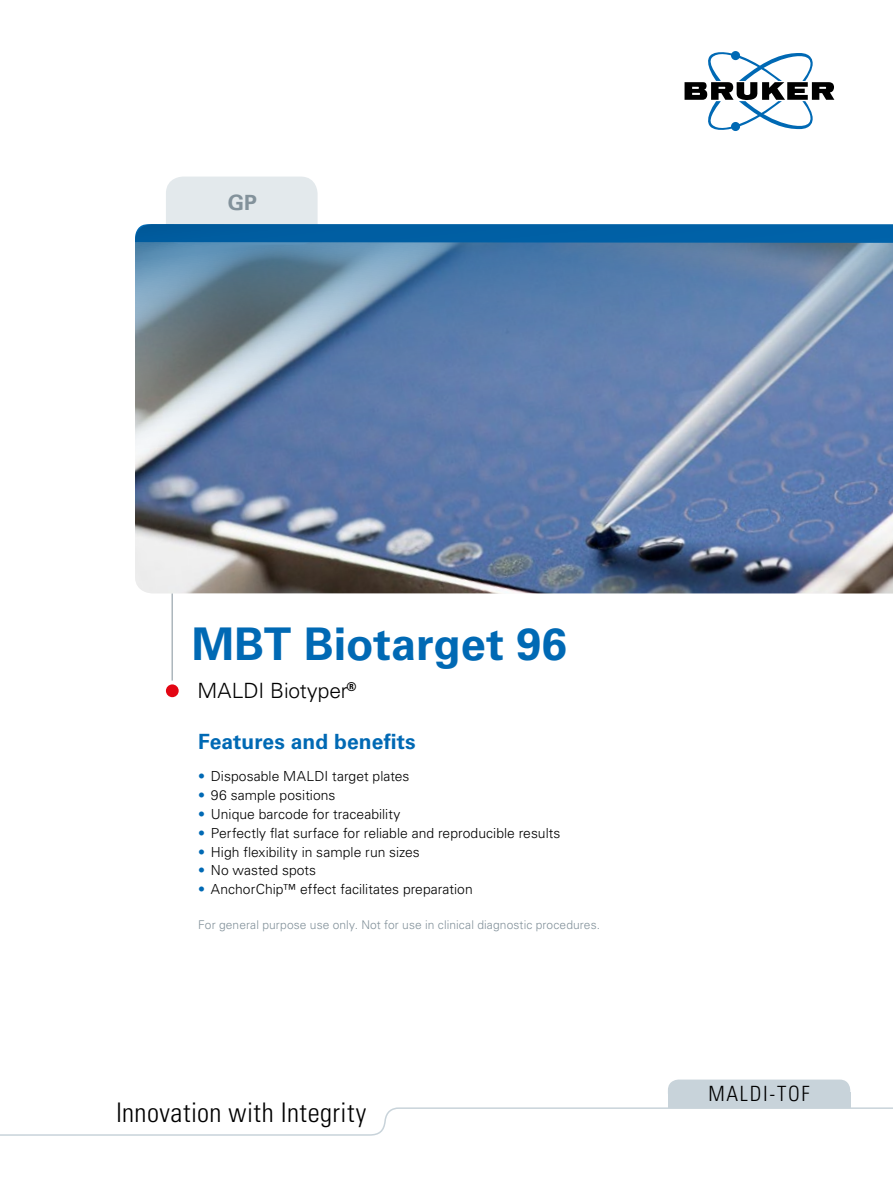
<style>
.page{position:relative;width:893px;height:1187px;background:#fff}
.page>*{position:absolute;margin:0;border:0;box-sizing:border-box;transform-origin:0 0}
.t1{font:700 45px "Univers LT Std";color:#0069b4}
.t2{font:300 condensed 27px "Univers LT Std";letter-spacing:.015em;color:#000}
.t3{font:700 21px "Univers LT Std";letter-spacing:.005em;color:#0069b4}
.t4{font:300 21px "Univers LT Std";letter-spacing:-.005em;color:#000}
.t5{font:300 condensed 21px "Univers LT Std";letter-spacing:.08em;color:#000}
.t6{font:700 21px "Univers LT Std";color:#83929b}
.t7{font:300 13.8px "Univers LT Std";letter-spacing:.005em;color:#000}
.t8{font:300 12px "Univers LT Std";letter-spacing:.01em;color:#83929b}
.s1{color:#0069b4}
</style>
<div class="page">
<hr style="left:172px;top:576px;width:1px;height:104px;background:#83929b">
<svg style="left:684px;top:51px;width:150px;height:80px"></svg>
<svg style="left:0;top:1106px;width:893px;height:30px"></svg>
<div style="left:668px;top:1092px;width:182px;height:15px;background:#c8d3da"></div>
<div style="left:668px;top:1079px;width:182px;height:24px;background:#c8d3da;border-radius:11px"></div>
<div style="left:166px;top:684px;width:13px;height:13px;background:#e30613;border-radius:50%"></div>
<div style="left:166px;top:176px;width:152px;height:68px;background:#e3e9ec;border-radius:17px"></div>
<img style="left:135px;top:224px;width:758px;height:369px">
<h3 class="t6" style="left:228px;top:191px;width:31px">GP</h3>
<h1 class="t1" style="left:192px;top:617px;width:376px">MBT Biotarget 96</h1>
<h3 class="t4" style="left:197px;top:677px;width:161px">MALDI Biotyper<sup>®</sup></h3>
<h3 class="t3" style="left:198px;top:729px;width:219px">Features and benefits</h3>
<p class="t7" style="left:198px;top:768px;width:213px"><span class="s1">•</span> Disposable MALDI target plates</p>
<p class="t7" style="left:198px;top:787px;width:139px"><span class="s1">•</span> 96 sample positions</p>
<p class="t7" style="left:198px;top:805px;width:204px"><span class="s1">•</span> Unique barcode for traceability</p>
<p class="t7" style="left:198px;top:824px;width:364px"><span class="s1">•</span> Perfectly flat surface for reliable and reproducible results</p>
<p class="t7" style="left:198px;top:843px;width:223px"><span class="s1">•</span> High flexibility in sample run sizes</p>
<p class="t7" style="left:198px;top:862px;width:120px"><span class="s1">•</span> No wasted spots</p>
<p class="t7" style="left:198px;top:880px;width:276px"><span class="s1">•</span> AnchorChip™ effect facilitates preparation</p>
<p class="t8" style="left:198px;top:917px;width:404px">For general purpose use only. Not for use in clinical diagnostic procedures.</p>
<h2 class="t2" style="left:116px;top:1095px;width:252px">Innovation with Integrity</h2>
<h3 class="t5" style="left:709px;top:1080px;width:102px">MALDI-TOF</h3>
</div>
